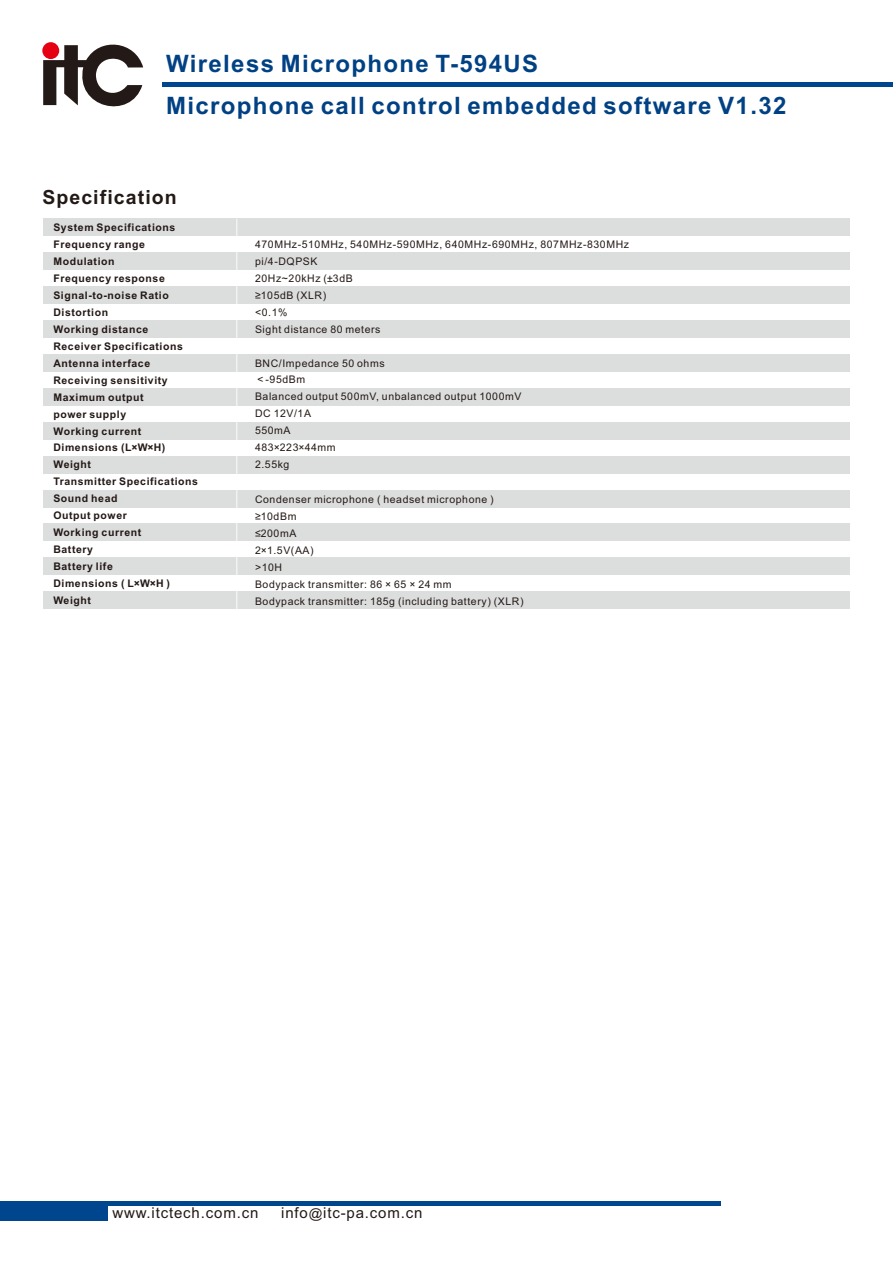
<style>
.page{position:relative;width:893px;height:1263px;background:#fff}
.page>*{position:absolute;margin:0;border:0;box-sizing:border-box;transform-origin:0 0}
.t1{font:700 24px "Arial";letter-spacing:.055em;color:#004184}
.t2{font:700 19.5px "Arial";letter-spacing:.055em;color:#231916}
.t3{font:15px "Arial";letter-spacing:.055em;color:#231916}
.t4{font:10.5px/17px "Arial";letter-spacing:.055em;color:#231916}
.t5{font:700 10.5px/17px "Arial";letter-spacing:.055em;color:#231916}
.s1{font-family:"Arial Unicode MS"}
.s2{font-size:13.5px}
</style>
<div class="page">
<hr style="left:0;top:1202px;width:720px;height:4px;background:#00468e">
<div style="left:0;top:1202px;width:108px;height:18px;background:#00468e"></div>
<hr style="left:163px;top:82px;width:730px;height:4px;background:#00468e">
<svg style="left:43px;top:42px;width:100px;height:65px"></svg>
<div style="left:44px;top:219px;width:806px;height:17px;background:#dcdddd"></div>
<div style="left:44px;top:286px;width:806px;height:18px;background:#dcdddd"></div>
<div style="left:44px;top:320px;width:806px;height:18px;background:#dcdddd"></div>
<div style="left:44px;top:354px;width:806px;height:18px;background:#dcdddd"></div>
<div style="left:44px;top:422px;width:806px;height:18px;background:#dcdddd"></div>
<div style="left:44px;top:456px;width:806px;height:18px;background:#dcdddd"></div>
<div style="left:44px;top:388px;width:806px;height:18px;background:#dcdddd"></div>
<div style="left:44px;top:490px;width:806px;height:17px;background:#dcdddd"></div>
<div style="left:44px;top:523px;width:806px;height:18px;background:#dcdddd"></div>
<div style="left:44px;top:591px;width:806px;height:18px;background:#dcdddd"></div>
<div style="left:44px;top:557px;width:806px;height:18px;background:#dcdddd"></div>
<div style="left:44px;top:253px;width:806px;height:17px;background:#dcdddd"></div>
<hr style="left:236px;top:219px;width:2px;height:392px;background:#fff">
<h1 class="t1" style="left:166px;top:54px;width:373px">Wireless Microphone T-594US</h1>
<h1 class="t1" style="left:166px;top:97px;width:622px">Microphone call control embedded software V1.32</h1>
<h2 class="t2" style="left:42px;top:189px;width:136px">Specification</h2>
<p class="t5" style="left:53px;top:220px;width:146px">System Specifications<br>Frequency range<br>Modulation<br>Frequency response<br>Signal-to-noise Ratio<br>Distortion<br>Working distance<br>Receiver Specifications<br>Antenna interface<br>Receiving sensitivity<br>Maximum output<br>power supply<br>Working current<br>Dimensions (L×W×H)<br>Weight<br>Transmitter Specifications<br>Sound head<br>Output power<br>Working current<br>Battery<br>Battery life<br>Dimensions ( L×W×H )<br>Weight</p>
<p class="t4" style="left:255px;top:237px;width:376px">470MHz-510MHz, 540MHz-590MHz, 640MHz-690MHz, 807MHz-830MHz pi/4-DQPSK<br>20Hz~20kHz (±3dB<br>≥105dB (XLR)<br>&lt;0.1%<br>Sight distance 80 meters</p>
<p class="t4" style="left:255px;top:356px;width:268px">BNC/Impedance 50 ohms<br><span class="s1">＜</span>-95dBm<br>Balanced output 500mV, unbalanced output 1000mV<br>DC 12V/1A<br>550mA<br>483×223×44mm<br>2.55kg</p>
<p class="t4" style="left:255px;top:492px;width:270px">Condenser microphone ( headset microphone ) ≥10dBm<br>≤200mA<br>2×1.5V(AA)<br>&gt;10H<br>Bodypack transmitter: 86 × 65 × 24 mm<br>Bodypack transmitter: 185g (including battery) (XLR)</p>
<h3 class="t3" style="left:112px;top:1207px;width:147px">www.itctech.com.cn</h3>
<h3 class="t3" style="left:281px;top:1207px;width:143px">info<span class="s2">@</span>itc-pa.com.cn</h3>
</div>
